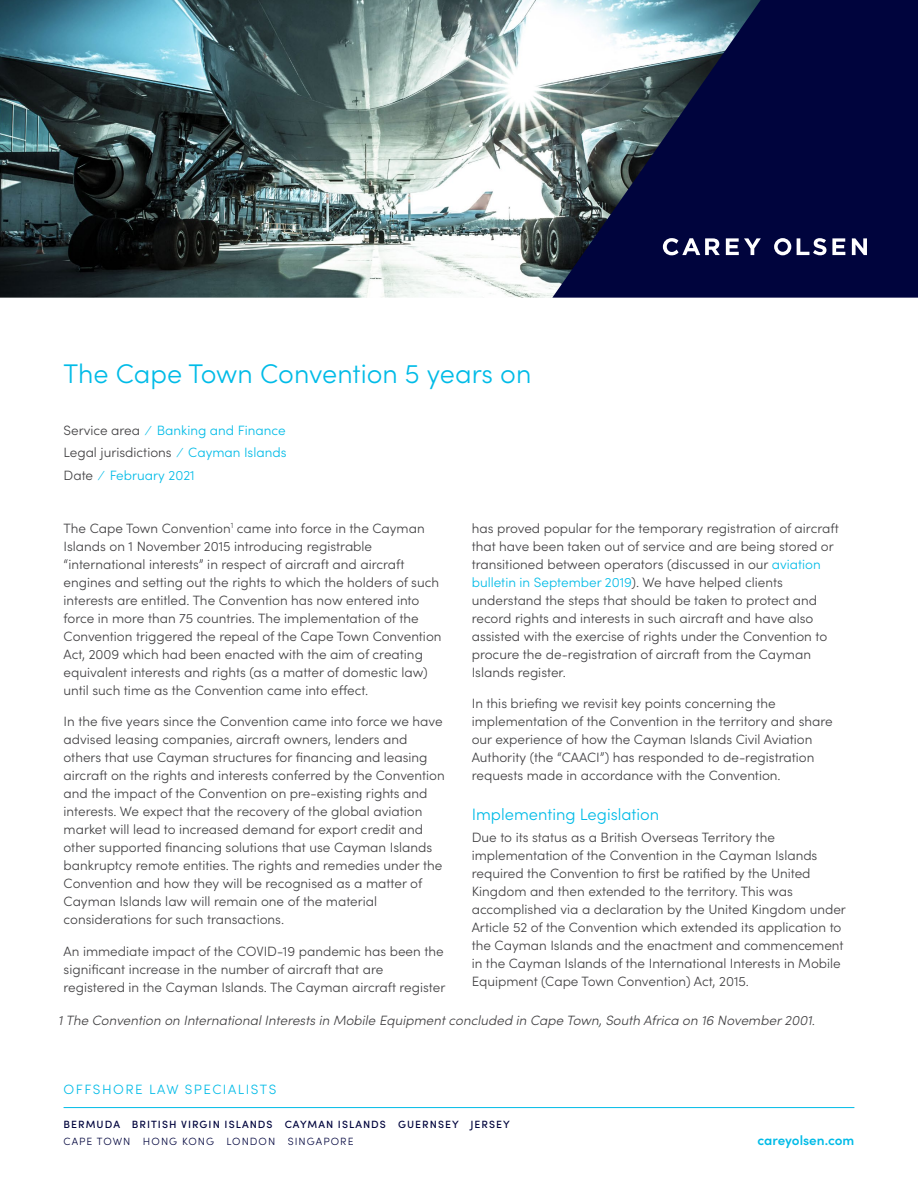
<style>
.page{position:relative;width:918px;height:1188px;background:#fff}
.page>*{position:absolute;margin:0;border:0;box-sizing:border-box;transform-origin:0 0}
.t1{font:300 27px "Sofia Pro";color:#00bbe7}
.t2{font:300 16.5px "Sofia Pro";color:#00bbe7}
.t3{font:300 13.5px/18px "Sofia Pro";color:#414042}
.t4{font:italic 300 13.5px "Sofia Pro";color:#414042}
.t5{font:300 13.5px/22.5px "Sofia Pro";color:#00bbe7;text-align:justify}
.t6{font:300 13.5px "Sofia Pro";letter-spacing:.11em;color:#00bbe7}
.t7{font:600 13.5px "Sofia Pro";color:#00bbe7}
.t8{font:500 10.5px "Sofia Pro";letter-spacing:.1em;color:#00043d}
.t9{font:300 10.5px "Sofia Pro";letter-spacing:.1em;color:#00043d}
.s1{color:#414042}
.s2{color:#00bbe7}
</style>
<div class="page">
<hr style="left:64px;top:1107px;width:790px;height:1px;background:#00bbe7">
<img style="left:0;top:0;width:552px;height:298px">
<svg style="left:552px;top:0;width:366px;height:298px;background:#252d56"></svg>
<svg style="left:726px;top:238px;width:35px;height:17px"></svg>
<svg style="left:797px;top:238px;width:48px;height:17px"></svg>
<svg style="left:852px;top:238px;width:15px;height:17px"></svg>
<svg style="left:774px;top:238px;width:17px;height:17px"></svg>
<svg style="left:663px;top:238px;width:57px;height:17px"></svg>
<h1 class="t1" style="left:64px;top:354px;width:469px">The Cape Town Convention 5 years on</h1>
<p class="t5" style="left:64px;top:418px;width:224px"><span class="s1">Service area</span> ⁄ Banking and Finance <span class="s1">Legal jurisdictions</span> ⁄ Cayman Islands <span class="s1">Date</span> ⁄ February 2021</p>
<p class="t3" style="left:64px;top:518px;width:380px">The Cape Town Convention<sup>1</sup> came into force in the Cayman Islands on 1 November 2015 introducing registrable “international interests” in respect of aircraft and aircraft engines and setting out the rights to which the holders of such interests are entitled. The Convention has now entered into force in more than 75 countries. The implementation of the Convention triggered the repeal of the Cape Town Convention Act, 2009 which had been enacted with the aim of creating equivalent interests and rights (as a matter of domestic law) until such time as the Convention came into effect.</p>
<p class="t3" style="left:64px;top:712px;width:383px">In the five years since the Convention came into force we have advised leasing companies, aircraft owners, lenders and others that use Cayman structures for financing and leasing aircraft on the rights and interests conferred by the Convention and the impact of the Convention on pre-existing rights and interests. We expect that the recovery of the global aviation market will lead to increased demand for export credit and other supported financing solutions that use Cayman Islands bankruptcy remote entities. The rights and remedies under the Convention and how they will be recognised as a matter of Cayman Islands law will remain one of the material considerations for such transactions.</p>
<p class="t3" style="left:64px;top:941px;width:383px">An immediate impact of the COVID-19 pandemic has been the significant increase in the number of aircraft that are registered in the Cayman Islands. The Cayman aircraft register</p>
<p class="t3" style="left:472px;top:518px;width:368px">has proved popular for the temporary registration of aircraft that have been taken out of service and are being stored or transitioned between operators (discussed in our <span class="s2">aviation bulletin in September 2019</span>). We have helped clients understand the steps that should be taken to protect and record rights and interests in such aircraft and have also assisted with the exercise of rights under the Convention to procure the de-registration of aircraft from the Cayman Islands register.</p>
<p class="t3" style="left:472px;top:694px;width:363px">In this briefing we revisit key points concerning the implementation of the Convention in the territory and share our experience of how the Cayman Islands Civil Aviation Authority (the “CAACI”) has responded to de-registration requests made in accordance with the Convention.</p>
<p class="t2" style="left:472px;top:802px;width:189px">Implementing Legislation</p>
<p class="t3" style="left:472px;top:828px;width:376px">Due to its status as a British Overseas Territory the implementation of the Convention in the Cayman Islands required the Convention to first be ratified by the United Kingdom and then extended to the territory. This was accomplished via a declaration by the United Kingdom under Article 52 of the Convention which extended its application to the Cayman Islands and the enactment and commencement in the Cayman Islands of the International Interests in Mobile Equipment (Cape Town Convention) Act, 2015.</p>
<p class="t4" style="left:58px;top:1010px;width:758px">1 The Convention on International Interests in Mobile Equipment concluded in Cape Town, South Africa on 16 November 2001.</p>
<p class="t6" style="left:64px;top:1080px;width:214px">OFFSHORE LAW SPECIALISTS</p>
<p class="t8" style="left:64px;top:1116px;width:448px">BERMUDA BRITISH VIRGIN ISLANDS CAYMAN ISLANDS GUERNSEY JERSEY</p>
<p class="t9" style="left:64px;top:1134px;width:292px">CAPE TOWN HONG KONG LONDON SINGAPORE</p>
<p class="t7" style="left:757px;top:1131px;width:98px">careyolsen.com</p>
</div>
